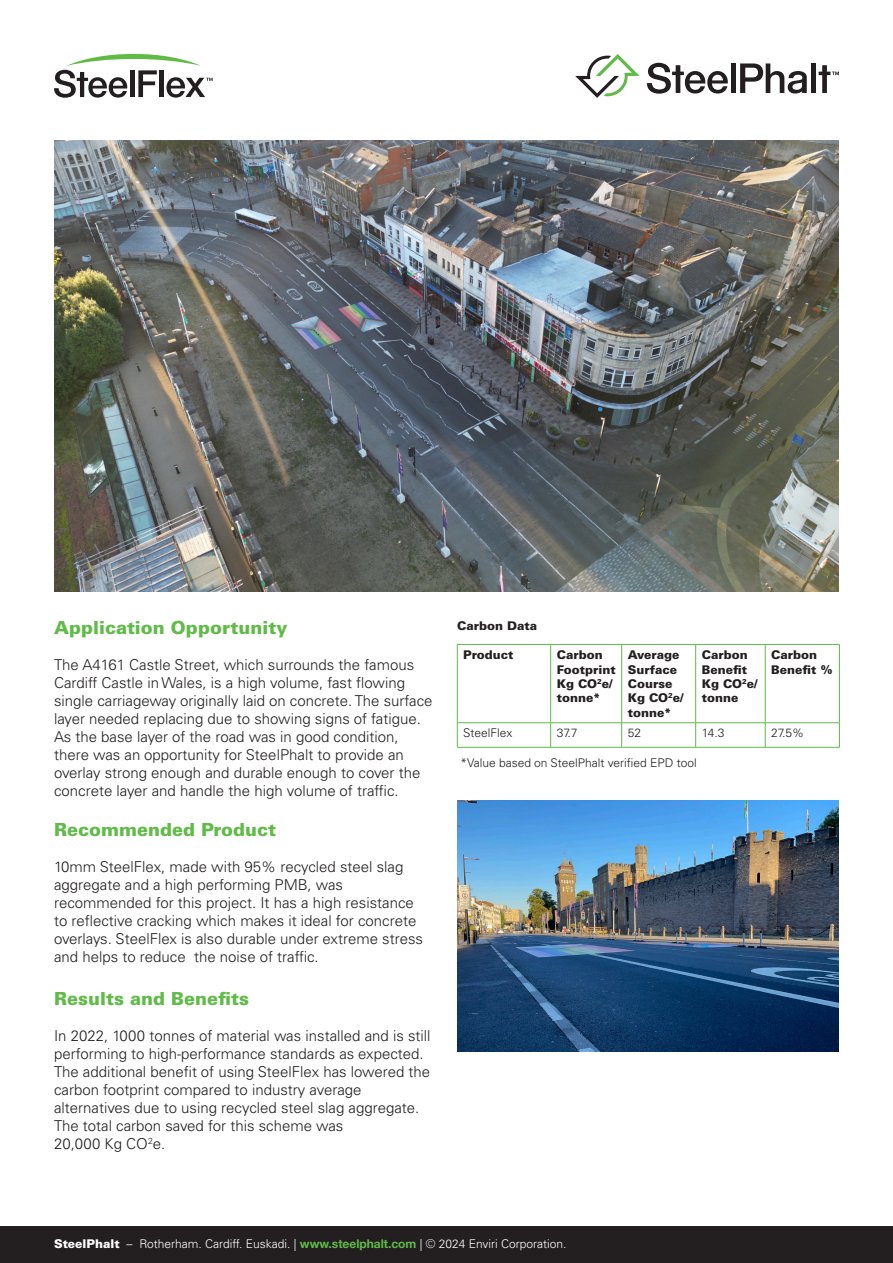
<style>
.page{position:relative;width:893px;height:1263px;background:#fff}
.page>*{position:absolute;margin:0;border:0;box-sizing:border-box;transform-origin:0 0}
.t1{font:900 18px "Univers LT Pro 75";color:#60bb48}
.t2{font:300 15px/18px "Univers LT Pro 45";color:#231f20}
.t3{font:900 12px/14.4px "Univers LT Pro 75";color:#231f20}
.t4{font:300 12px "Univers LT Pro 45";color:#fff}
.t5{font:300 12px "Univers LT Pro 45";color:#231f20}
.s1{font-family:"Univers LT Pro 75";font-weight:900}
.s2{font-family:"Helvetica Neue LT Std";font-weight:700;color:#60bb48}
</style>
<div class="page">
<svg style="left:54px;top:54px;width:159px;height:44px"></svg>
<svg style="left:575px;top:54px;width:65px;height:44px"></svg>
<div style="left:731px;top:63px;width:5px;height:30px;background:#231f20"></div>
<hr style="left:811px;top:63px;width:4px;height:30px;background:#231f20">
<svg style="left:647px;top:63px;width:81px;height:31px"></svg>
<svg style="left:740px;top:63px;width:67px;height:31px"></svg>
<svg style="left:819px;top:65px;width:20px;height:28px"></svg>
<img style="left:54px;top:140px;width:785px;height:451px">
<hr style="left:457px;top:644px;width:94px;height:1px;background:#60bb48">
<hr style="left:457px;top:645px;width:1px;height:77px;background:#60bb48">
<hr style="left:551px;top:644px;width:71px;height:1px;background:#60bb48">
<hr style="left:550px;top:645px;width:1px;height:77px;background:#60bb48">
<hr style="left:622px;top:644px;width:74px;height:1px;background:#60bb48">
<hr style="left:621px;top:645px;width:1px;height:77px;background:#60bb48">
<hr style="left:696px;top:644px;width:69px;height:1px;background:#60bb48">
<hr style="left:695px;top:645px;width:1px;height:77px;background:#60bb48">
<hr style="left:765px;top:644px;width:75px;height:1px;background:#60bb48">
<hr style="left:765px;top:645px;width:1px;height:77px;background:#60bb48">
<hr style="left:839px;top:645px;width:1px;height:77px;background:#60bb48">
<hr style="left:457px;top:722px;width:94px;height:1px;background:#60bb48">
<svg style="left:457px;top:723px;width:1px;height:24px"></svg>
<hr style="left:551px;top:722px;width:71px;height:1px;background:#60bb48">
<svg style="left:550px;top:723px;width:1px;height:24px"></svg>
<hr style="left:622px;top:722px;width:74px;height:1px;background:#60bb48">
<svg style="left:621px;top:723px;width:1px;height:24px"></svg>
<hr style="left:696px;top:722px;width:69px;height:1px;background:#60bb48">
<svg style="left:695px;top:723px;width:1px;height:24px"></svg>
<hr style="left:765px;top:722px;width:75px;height:1px;background:#60bb48">
<svg style="left:765px;top:723px;width:1px;height:24px"></svg>
<svg style="left:839px;top:723px;width:1px;height:24px"></svg>
<hr style="left:457px;top:747px;width:94px;height:1px;background:#60bb48">
<hr style="left:551px;top:747px;width:71px;height:1px;background:#60bb48">
<hr style="left:622px;top:747px;width:74px;height:1px;background:#60bb48">
<hr style="left:696px;top:747px;width:69px;height:1px;background:#60bb48">
<hr style="left:765px;top:747px;width:75px;height:1px;background:#60bb48">
<img style="left:457px;top:801px;width:382px;height:250px">
<div style="left:0;top:1226px;width:893px;height:37px;background:#231f20"></div>
<p class="t1" style="left:54px;top:615px;width:235px">Application Opportunity</p>
<p class="t2" style="left:54px;top:655px;width:380px">The A4161 Castle Street, which surrounds the famous Cardiff Castle in Wales, is a high volume, fast flowing single carriageway originally laid on concrete. The surface layer needed replacing due to showing signs of fatigue.<br>As the base layer of the road was in good condition, there was an opportunity for SteelPhalt to provide an overlay strong enough and durable enough to cover the concrete layer and handle the high volume of traffic.</p>
<p class="t1" style="left:54px;top:816px;width:224px">Recommended Product</p>
<p class="t2" style="left:54px;top:857px;width:371px">10mm SteelFlex, made with 95% recycled steel slag aggregate and a high performing PMB, was recommended for this project. It has a high resistance to reflective cracking which makes it ideal for concrete overlays. SteelFlex is also durable under extreme stress and helps to reduce the noise of traffic.</p>
<p class="t1" style="left:54px;top:986px;width:196px">Results and Benefits</p>
<p class="t2" style="left:54px;top:1026px;width:378px">In 2022, 1000 tonnes of material was installed and is still performing to high-performance standards as expected.<br>The additional benefit of using SteelFlex has lowered the carbon footprint compared to industry average alternatives due to using recycled steel slag aggregate.<br>The total carbon saved for this scheme was<br>20,000 Kg CO<sup>2</sup>e.</p>
<p class="t3" style="left:457px;top:617px;width:81px">Carbon Data</p>
<p class="t3" style="left:463px;top:647px;width:52px">Product</p>
<p class="t3" style="left:557px;top:647px;width:60px">Carbon<br>Footprint<br>Kg CO<sup>2</sup>e/ tonne*</p>
<p class="t3" style="left:628px;top:647px;width:57px">Average<br>Surface<br>Course<br>Kg CO<sup>2</sup>e/ tonne*</p>
<p class="t3" style="left:702px;top:647px;width:57px">Carbon<br>Benefit<br>Kg CO<sup>2</sup>e/ tonne</p>
<p class="t3" style="left:771px;top:647px;width:63px">Carbon<br>Benefit %</p>
<p class="t5" style="left:463px;top:725px;width:51px">SteelFlex</p>
<p class="t5" style="left:557px;top:725px;width:22px">37.7</p>
<p class="t5" style="left:628px;top:725px;width:15px">52</p>
<p class="t5" style="left:702px;top:725px;width:24px">14.3</p>
<p class="t5" style="left:771px;top:725px;width:34px">27.5%</p>
<p class="t5" style="left:460px;top:754px;width:238px">*Value based on SteelPhalt verified EPD tool</p>
<p class="t4" style="left:54px;top:1235px;width:514px"><span class="s1">SteelPhalt</span> – Rotherham. Cardiff. Euskadi. | <span class="s2">www.steelphalt.com</span> | © 2024 Enviri Corporation.</p>
</div>
